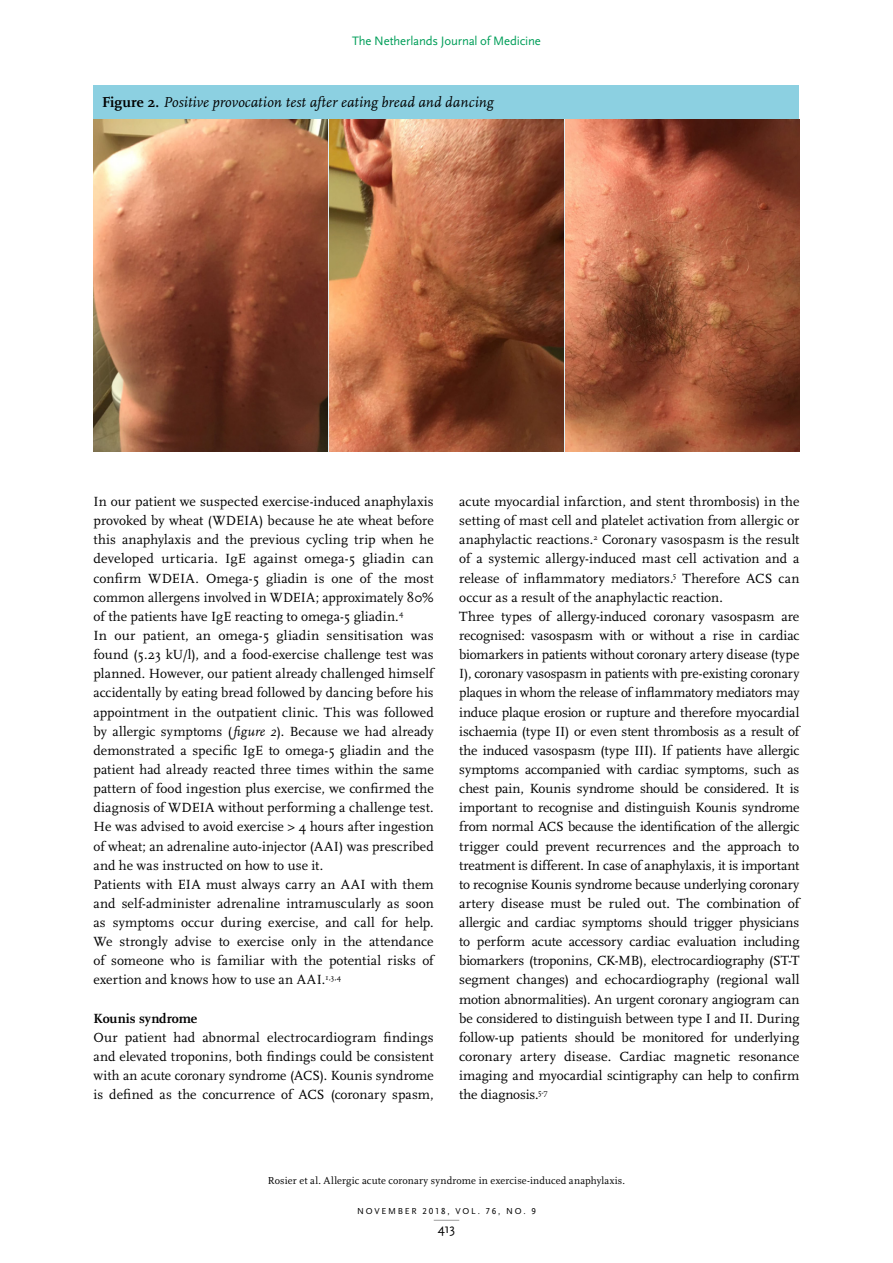
<style>
.page{position:relative;width:893px;height:1263px;background:#fff}
.page>*{position:absolute;margin:0;border:0;box-sizing:border-box;transform-origin:0 0}
.t1{font:italic 15px "Scala";letter-spacing:.01em;color:#000}
.brood_grep{font:13.8px/19.2px "Scala";color:#000;text-align:justify}
.tussenkop_2{font:700 13.8px "Scala";color:#000}
.t2{font:13.5px "Scala Sans";color:#000}
.t3{font:12.75px "Scala Sans";letter-spacing:-.01em;color:#009e59}
.runningtitle{font:10.5px "Scala";letter-spacing:.015em;color:#000}
.t4{font:9px "Scala Sans Caps";letter-spacing:.195em;color:#000}
.s1{font-weight:700;font-style:normal}
.s2{font-style:italic}
</style>
<div class="page">
<svg style="left:434px;top:1220px;width:25px;height:1px"></svg>
<div style="left:94px;top:85px;width:705px;height:35px;background:#8cd0e1"></div>
<img style="left:94px;top:120px;width:233px;height:332px">
<img style="left:330px;top:120px;width:233px;height:332px">
<img style="left:566px;top:120px;width:233px;height:332px">
<p class="t3" style="left:352px;top:34px;width:190px">The Netherlands Journal of Medicine</p>
<p class="t1" style="left:102px;top:94px;width:393px"><span class="s1">Figure 2.</span> Positive provocation test after eating bread and dancing</p>
<p class="brood_grep" style="left:94px;top:492px;width:342px">In our patient we suspected exercise-induced anaphylaxis provoked by wheat (WDEIA) because he ate wheat before this anaphylaxis and the previous cycling trip when he developed urticaria. IgE against omega-5 gliadin can confirm WDEIA. Omega-5 gliadin is one of the most common allergens involved in WDEIA; approximately 80% of the patients have IgE reacting to omega-5 gliadin.<sup>4</sup></p>
<p class="brood_grep" style="left:94px;top:626px;width:342px">In our patient, an omega-5 gliadin sensitisation was found (5.23 kU/l), and a food-exercise challenge test was planned. However, our patient already challenged himself accidentally by eating bread followed by dancing before his appointment in the outpatient clinic. This was followed by allergic symptoms (<span class="s2">figure 2</span>). Because we had already demonstrated a specific IgE to omega-5 gliadin and the patient had already reacted three times within the same pattern of food ingestion plus exercise, we confirmed the diagnosis of WDEIA without performing a challenge test.<br>He was advised to avoid exercise &gt; 4 hours after ingestion of wheat; an adrenaline auto-injector (AAI) was prescribed and he was instructed on how to use it.</p>
<p class="brood_grep" style="left:94px;top:875px;width:342px">Patients with EIA must always carry an AAI with them and self-administer adrenaline intramuscularly as soon as symptoms occur during exercise, and call for help.<br>We strongly advise to exercise only in the attendance of someone who is familiar with the potential risks of exertion and knows how to use an AAI.<sup>1,3,4</sup></p>
<p class="tussenkop_2" style="left:94px;top:1010px;width:105px">Kounis syndrome</p>
<p class="brood_grep" style="left:94px;top:1028px;width:342px">Our patient had abnormal electrocardiogram findings and elevated troponins, both findings could be consistent with an acute coronary syndrome (ACS). Kounis syndrome is defined as the concurrence of ACS (coronary spasm,</p>
<p class="brood_grep" style="left:459px;top:492px;width:342px">acute myocardial infarction, and stent thrombosis) in the setting of mast cell and platelet activation from allergic or anaphylactic reactions.<sup>2</sup> Coronary vasospasm is the result of a systemic allergy-induced mast cell activation and a release of inflammatory mediators.<sup>5</sup> Therefore ACS can occur as a result of the anaphylactic reaction.</p>
<p class="brood_grep" style="left:459px;top:607px;width:342px">Three types of allergy-induced coronary vasospasm are recognised: vasospasm with or without a rise in cardiac biomarkers in patients without coronary artery disease (type I), coronary vasospasm in patients with pre-existing coronary plaques in whom the release of inflammatory mediators may induce plaque erosion or rupture and therefore myocardial ischaemia (type II) or even stent thrombosis as a result of the induced vasospasm (type III). If patients have allergic symptoms accompanied with cardiac symptoms, such as chest pain, Kounis syndrome should be considered. It is important to recognise and distinguish Kounis syndrome from normal ACS because the identification of the allergic trigger could prevent recurrences and the approach to treatment is different. In case of anaphylaxis, it is important to recognise Kounis syndrome because underlying coronary artery disease must be ruled out. The combination of allergic and cardiac symptoms should trigger physicians to perform acute accessory cardiac evaluation including biomarkers (troponins, CK-MB), electrocardiography (ST-T segment changes) and echocardiography (regional wall motion abnormalities). An urgent coronary angiogram can be considered to distinguish between type I and II. During follow-up patients should be monitored for underlying coronary artery disease. Cardiac magnetic resonance imaging and myocardial scintigraphy can help to confirm the diagnosis.<sup>5-7</sup></p>
<p class="runningtitle" style="left:268px;top:1174px;width:359px">Rosier et al. Allergic acute coronary syndrome in exercise-induced anaphylaxis.</p>
<p class="t4" style="left:357px;top:1206px;width:180px">NOVEMBER 2018, VOL. 76, NO. 9</p>
<p class="t2" style="left:438px;top:1221px;width:19px">413</p>
</div>
